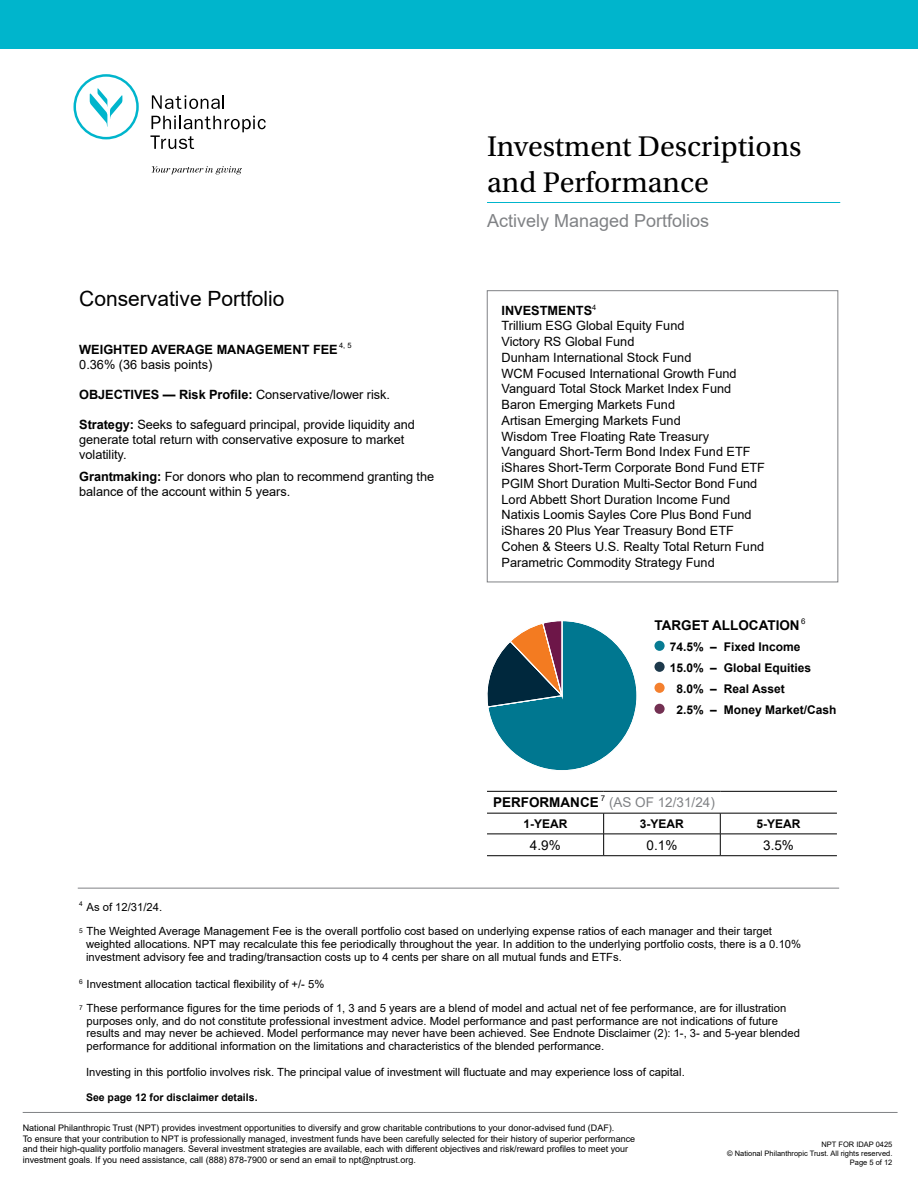
<style>
.page{position:relative;width:918px;height:1188px;background:#fff}
.page>*{position:absolute;margin:0;border:0;box-sizing:border-box;transform-origin:0 0}
.t1{font:30px/36px "Utopia Std";color:#000}
.t2{font:21px "Arial";color:#000}
.t3{font:18px "Arial";color:#808285}
.t4{font:13.5px "Arial";color:#808285}
.t5{font:700 13.5px "Arial";color:#000}
.t6{font:13.5px "Arial";color:#000}
.t7{font:12.75px/15.8px "Arial";color:#000}
.t8{font:700 12.75px "Arial";color:#000}
.t9{font:700 12px "Arial";color:#000}
.t10{font:11.25px/12.8px "Arial";color:#000}
.t11{font:700 10.5px "Arial";color:#000}
.t12{font:9px/10.5px "Arial";color:#000}
.t13{font:7.5px/9px "Arial";color:#000;text-align:right}
.t14{font:6.6px "Arial";color:#000}
.s1{font-weight:400}
.s2{font-weight:700}
.s3{font-weight:700;color:#000}
</style>
<div class="page">
<div style="left:487px;top:290px;width:351px;height:292px;border:1px solid #808285"></div>
<hr style="left:23px;top:1112px;width:875px;height:1px;background:#808285">
<svg style="left:152px;top:95px;width:72px;height:14px"></svg>
<svg style="left:150px;top:116px;width:116px;height:33px"></svg>
<svg style="left:74px;top:74px;width:65px;height:65px"></svg>
<svg style="left:152px;top:166px;width:90px;height:9px"></svg>
<div style="left:0;top:0;width:918px;height:49px;background:#00b5cc"></div>
<div style="left:654px;top:641px;width:11px;height:10px;background:#087c93;border-radius:50%"></div>
<div style="left:654px;top:662px;width:11px;height:10px;background:#1d394b;border-radius:50%"></div>
<div style="left:654px;top:683px;width:11px;height:10px;background:#f4802e;border-radius:50%"></div>
<div style="left:654px;top:704px;width:11px;height:10px;background:#733052;border-radius:50%"></div>
<hr style="left:78px;top:888px;width:761px;height:1px;background:#808285">
<hr style="left:487px;top:791px;width:117px;height:1px;background:#000">
<hr style="left:604px;top:791px;width:116px;height:1px;background:#000">
<hr style="left:720px;top:791px;width:117px;height:1px;background:#000">
<hr style="left:487px;top:813px;width:117px;height:1px;background:#000">
<hr style="left:604px;top:813px;width:116px;height:1px;background:#000">
<hr style="left:720px;top:813px;width:117px;height:1px;background:#000">
<hr style="left:487px;top:834px;width:117px;height:1px;background:#000">
<hr style="left:604px;top:834px;width:116px;height:1px;background:#000">
<svg style="left:603px;top:813px;width:1px;height:42px"></svg>
<hr style="left:720px;top:834px;width:117px;height:1px;background:#000">
<svg style="left:720px;top:813px;width:1px;height:42px"></svg>
<hr style="left:487px;top:855px;width:117px;height:1px;background:#000">
<hr style="left:604px;top:855px;width:116px;height:1px;background:#000">
<hr style="left:720px;top:855px;width:117px;height:1px;background:#000">
<hr style="left:487px;top:202px;width:353px;height:1px;background:#00b5cc">
<svg style="left:487px;top:621px;width:150px;height:149px"></svg>
<h1 class="t1" style="left:487px;top:129px;width:316px">Investment Descriptions and Performance</h1>
<h2 class="t2" style="left:79px;top:284px;width:207px">Conservative Portfolio</h2>
<p class="t8" style="left:79px;top:340px;width:260px">WEIGHTED AVERAGE MANAGEMENT FEE</p>
<p class="t13" style="left:339px;top:341px;width:14px">4, 5</p>
<p class="t7" style="left:79px;top:356px;width:135px">0.36% (36 basis points)</p>
<p class="t8" style="left:79px;top:385px;width:312px">OBJECTIVES — Risk Profile: <span class="s1">Conservative/lower risk.</span></p>
<p class="t7" style="left:79px;top:417px;width:337px;line-height:15px"><span class="s2">Strategy:</span> Seeks to safeguard principal, provide liquidity and generate total return with conservative exposure to market volatility.</p>
<p class="t7" style="left:79px;top:469px;width:356px;line-height:15px"><span class="s2">Grantmaking:</span> For donors who plan to recommend granting the balance of the account within 5 years.</p>
<h3 class="t3" style="left:487px;top:208px;width:224px">Actively Managed Portfolios</h3>
<p class="t7" style="left:502px;top:302px;width:265px"><span class="s2">INVESTMENTS</span><sup>4<br></sup>Trillium ESG Global Equity Fund<br>Victory RS Global Fund<br>Dunham International Stock Fund<br>WCM Focused International Growth Fund Vanguard Total Stock Market Index Fund Baron Emerging Markets Fund<br>Artisan Emerging Markets Fund<br>Wisdom Tree Floating Rate Treasury Vanguard Short-Term Bond Index Fund ETF iShares Short-Term Corporate Bond Fund ETF PGIM Short Duration Multi-Sector Bond Fund Lord Abbett Short Duration Income Fund Natixis Loomis Sayles Core Plus Bond Fund iShares 20 Plus Year Treasury Bond ETF Cohen &amp; Steers U.S. Realty Total Return Fund Parametric Commodity Strategy Fund</p>
<p class="t5" style="left:654px;top:616px;width:152px">TARGET ALLOCATION <sup>6</sup></p>
<p class="t9" style="left:670px;top:638px;width:132px">74.5% – Fixed Income</p>
<p class="t9" style="left:670px;top:659px;width:143px">15.0% – Global Equities</p>
<p class="t9" style="left:677px;top:680px;width:110px">8.0% – Real Asset</p>
<p class="t9" style="left:677px;top:701px;width:161px">2.5% – Money Market/Cash</p>
<p class="t4" style="left:493px;top:793px;width:223px"><span class="s3">PERFORMANCE</span> <sup>7</sup> (AS OF 12/31/24)</p>
<p class="t9" style="left:523px;top:815px;width:46px">1-YEAR</p>
<p class="t9" style="left:640px;top:815px;width:46px">3-YEAR</p>
<p class="t9" style="left:757px;top:815px;width:46px">5-YEAR</p>
<p class="t6" style="left:530px;top:836px;width:32px">4.9%</p>
<p class="t6" style="left:647px;top:836px;width:32px">0.1%</p>
<p class="t6" style="left:763px;top:836px;width:32px">3.5%</p>
<p class="t14" style="left:79px;top:899px;width:5px">4</p>
<p class="t10" style="left:79px;top:895px;width:694px;line-height:24px;text-indent:7px">As of 12/31/24.<br><sup>5</sup> The Weighted Average Management Fee is the overall portfolio cost based on underlying expense ratios of each manager and their target</p>
<p class="t10" style="left:86px;top:938px;width:717px">weighted allocations. NPT may recalculate this fee periodically throughout the year. In addition to the underlying portfolio costs, there is a 0.10% investment advisory fee and trading/transaction costs up to 4 cents per share on all mutual funds and ETFs.</p>
<p class="t10" style="left:79px;top:972px;width:709px;line-height:24px"><sup>6</sup> Investment allocation tactical flexibility of +/- 5%<br><sup>7</sup> These performance figures for the time periods of 1, 3 and 5 years are a blend of model and actual net of fee performance, are for illustration</p>
<p class="t10" style="left:87px;top:1014px;width:715px">purposes only, and do not constitute professional investment advice. Model performance and past performance are not indications of future results and may never be achieved. Model performance may never have been achieved. See Endnote Disclaimer (2): 1-, 3- and 5-year blended performance for additional information on the limitations and characteristics of the blended performance.</p>
<p class="t10" style="left:86px;top:1065px;width:600px">Investing in this portfolio involves risk. The principal value of investment will fluctuate and may experience loss of capital.</p>
<p class="t11" style="left:86px;top:1090px;width:173px">See page 12 for disclaimer details.</p>
<p class="t12" style="left:23px;top:1123px;width:614px">National Philanthropic Trust (NPT) provides investment opportunities to diversify and grow charitable contributions to your donor-advised fund (DAF).<br>To ensure that your contribution to NPT is professionally managed, investment funds have been carefully selected for their history of superior performance and their high-quality portfolio managers. Several investment strategies are available, each with different objectives and risk/reward profiles to meet your investment goals. If you need assistance, call (888) 878-7900 or send an email to npt@nptrust.org.</p>
<p class="t13" style="left:727px;top:1140px;width:167px">NPT FOR IDAP 0425<br>© National Philanthropic Trust. All rights reserved.<br>Page 5 of 12</p>
</div>
